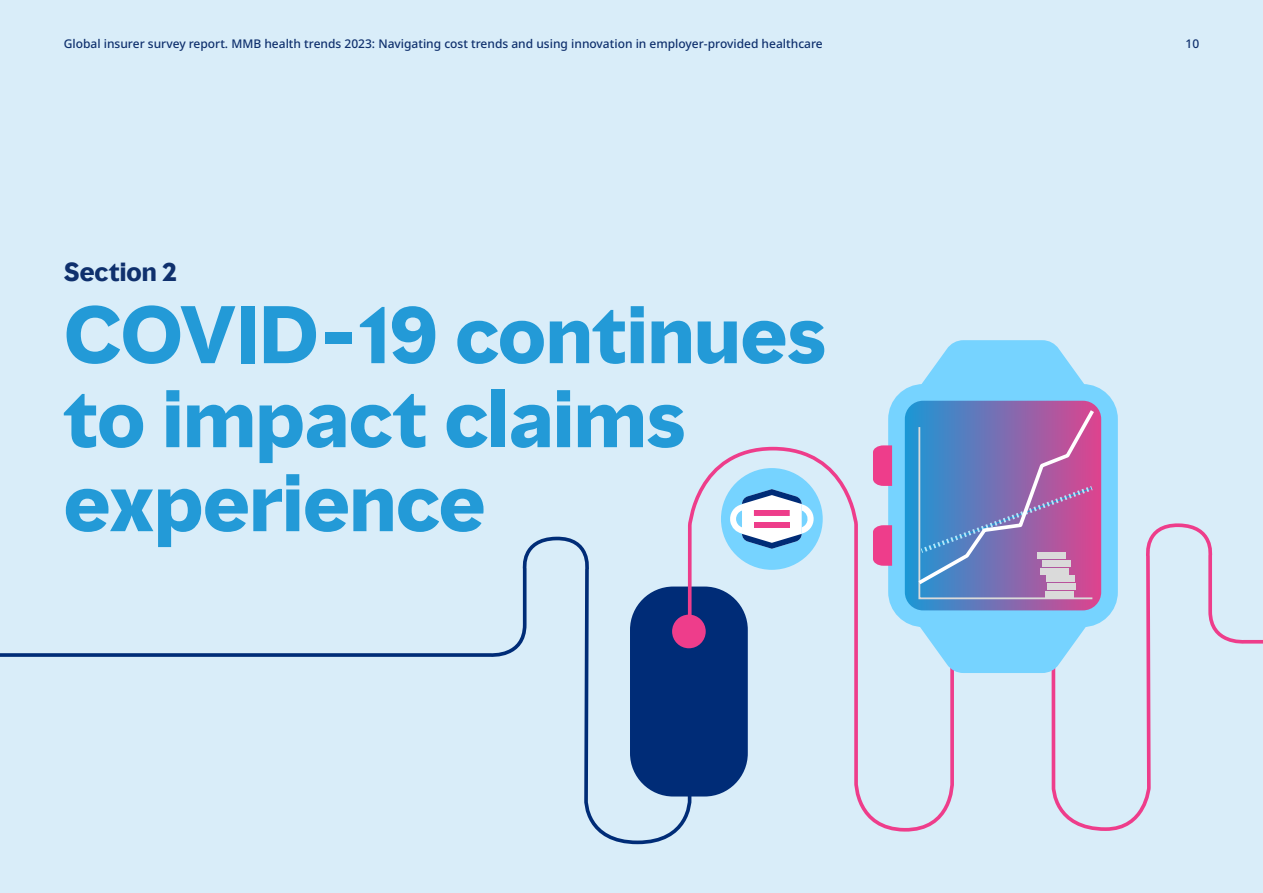
<style>
.page{position:relative;width:1263px;height:893px;background:#d9edf9}
.page>*{position:absolute;margin:0;border:0;box-sizing:border-box;transform-origin:0 0}
.t1{font:700 75px/84px "MMC Display";color:#239ad7}
.t2{font:700 24px "MMC Display";color:#0f306d}
.t3{font:500 12px "Noto Sans";color:#0f306d}
</style>
<div class="page">
<svg style="left:0;top:536px;width:686px;height:309px"></svg>
<div style="left:630px;top:586px;width:118px;height:210px;background:#002c77;border-radius:43px"></div>
<div style="left:672px;top:615px;width:34px;height:33px;background:#ee3d8b;border-radius:50%"></div>
<svg style="left:686px;top:446px;width:268px;height:386px"></svg>
<svg style="left:1051px;top:523px;width:212px;height:308px"></svg>
<svg style="left:921px;top:340px;width:163px;height:44px"></svg>
<svg style="left:916px;top:627px;width:174px;height:46px"></svg>
<svg style="left:888px;top:384px;width:230px;height:243px;background:#78baeb"></svg>
<svg style="left:873px;top:445px;width:19px;height:41px"></svg>
<svg style="left:873px;top:525px;width:19px;height:41px"></svg>
<svg style="left:914px;top:406px;width:183px;height:194px;background:#8577b6"></svg>
<div style="left:721px;top:468px;width:102px;height:102px;background:#76d3ff;border-radius:50%"></div>
<svg style="left:729px;top:489px;width:85px;height:60px"></svg>
<div style="left:754px;top:522px;width:36px;height:6px;background:#ee3d8b"></div>
<p class="t3" style="left:64px;top:35px;width:760px">Global insurer survey report. MMB health trends 2023: Navigating cost trends and using innovation in employer-provided healthcare</p>
<p class="t3" style="left:1185px;top:35px;width:15px">10</p>
<h2 class="t2" style="left:64px;top:256px;width:114px">Section 2</h2>
<h1 class="t1" style="left:64px;top:294px;width:764px">COVID-19 continues to impact claims experience</h1>
</div>
